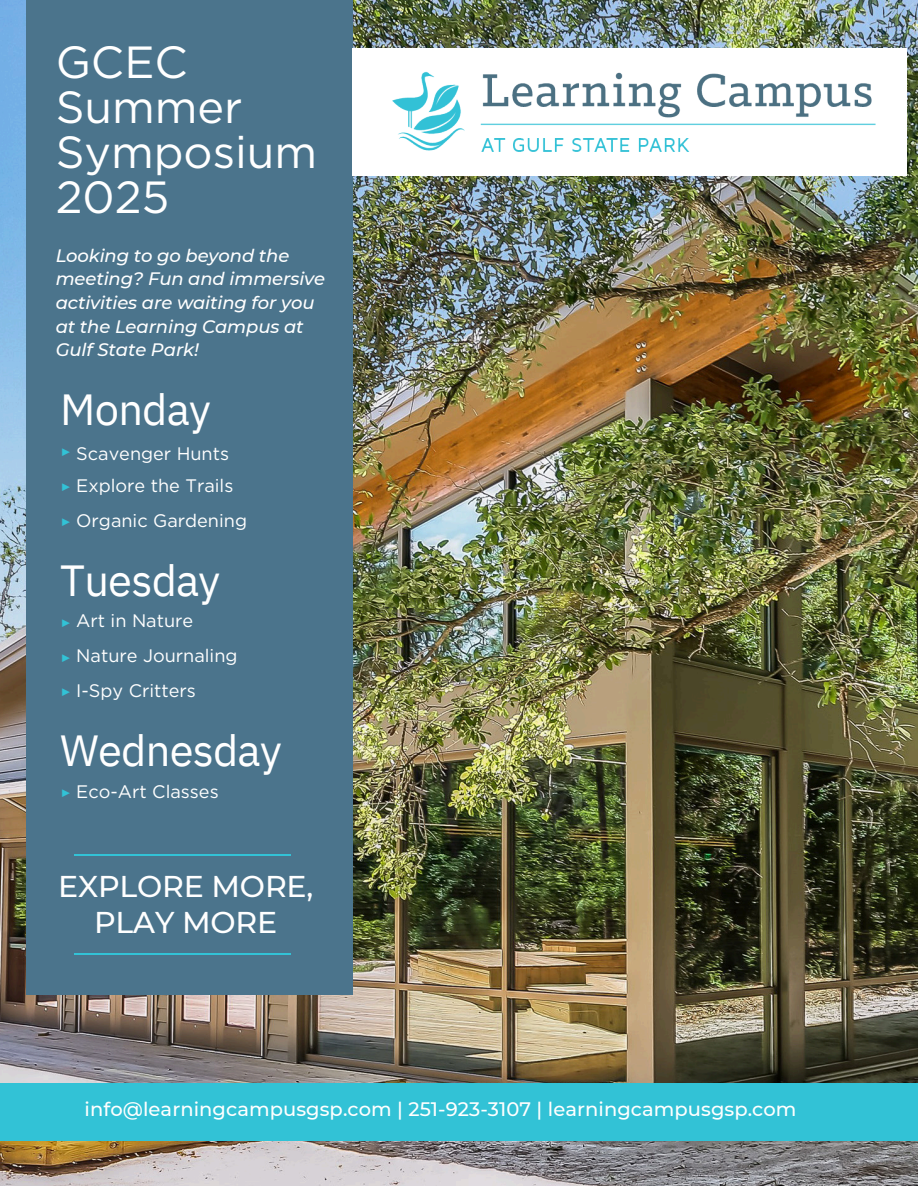
<style>
.page{position:relative;width:918px;height:1188px;background:#fff}
.page>*{position:absolute;margin:0;border:0;box-sizing:border-box;transform-origin:0 0}
.t1{font:45px/45px "Gotham";color:#fff}
.t2{font:43.5px "IBM Plex Sans";letter-spacing:-.02em;color:#fff}
.t3{font:500 30px/36px "Montserrat";letter-spacing:-.005em;color:#fff;text-align:center}
.t4{font:500 19.5px "Montserrat";letter-spacing:.005em;color:#fff}
.t5{font:18.15px "Gotham";color:#fff}
.t6{font:700 18.15px "Montserrat";color:#32c2d6}
.t7{font:italic 500 18px/23.7px "Montserrat";letter-spacing:-.005em;color:#fff}
.s1{font-family:"Montserrat";font-weight:700;color:#32c2d6}
</style>
<div class="page">
<img style="left:0;top:0;width:918px;height:1186px">
<div style="left:0;top:1083px;width:918px;height:57px;background:#32c2d6"></div>
<div style="left:27px;top:0;width:326px;height:995px;background:#4b748c"></div>
<hr style="left:75px;top:854px;width:216px;height:2px;background:#32c2d6">
<hr style="left:75px;top:953px;width:216px;height:2px;background:#32c2d6">
<div style="left:353px;top:48px;width:553px;height:128px;background:#fff"></div>
<img style="left:392px;top:71px;width:484px;height:81px">
<h3 class="t1" style="left:56px;top:40px;width:263px">GCEC<br>Summer<br>Symposium<br>2025</h3>
<p class="t7" style="left:56px;top:243px;width:271px">Looking to go beyond the meeting? Fun and immersive activities are waiting for you at the Learning Campus at<br>Gulf State Park!</p>
<p class="t2" style="left:60px;top:380px;width:152px">Monday</p>
<p class="t5" style="left:76px;top:442px;width:154px">Scavenger Hunts</p>
<p class="t6" style="left:60px;top:439px;width:12px">▶</p>
<p class="t5" style="left:60px;top:474px;width:175px"><span class="s1">▶</span> Explore the Trails</p>
<p class="t5" style="left:60px;top:509px;width:188px"><span class="s1">▶</span> Organic Gardening</p>
<p class="t2" style="left:60px;top:551px;width:162px">Tuesday</p>
<p class="t5" style="left:60px;top:610px;width:135px"><span class="s1">▶</span> Art in Nature</p>
<p class="t5" style="left:60px;top:645px;width:179px"><span class="s1">▶</span> Nature Journaling</p>
<h1 class="t5" style="left:60px;top:680px;width:137px"><span class="s1">▶</span> I-Spy Critters</h1>
<p class="t2" style="left:60px;top:722px;width:223px">Wednesday</p>
<p class="t5" style="left:60px;top:781px;width:160px"><span class="s1">▶</span> Eco-Art Classes</p>
<h3 class="t3" style="left:58px;top:868px;width:257px">EXPLORE MORE,<br>PLAY MORE</h3>
<h1 class="t4" style="left:85px;top:1097px;width:714px">info@learningcampusgsp.com | 251-923-3107 | learningcampusgsp.com</h1>
</div>
